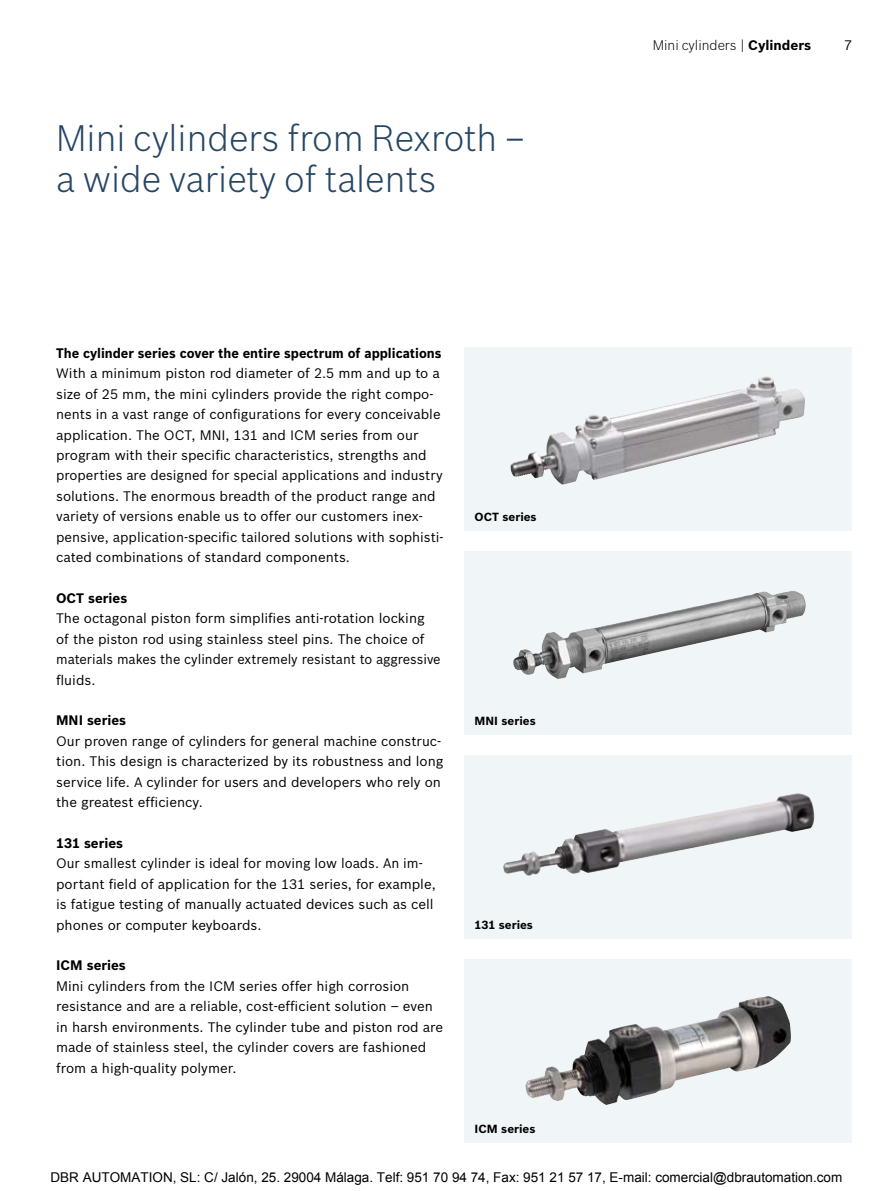
<style>
.page{position:relative;width:893px;height:1191px;background:#fff}
.page>*{position:absolute;margin:0;border:0;box-sizing:border-box;transform-origin:0 0}
.t1{font:300 36px/40.8px "Bosch Sans";color:#264664}
.t2{font:13.5px/20.4px "Bosch Sans";color:#000}
.t3{font:13.5px "Arial";color:#000}
.t4{font:700 13.5px "Bosch Sans";color:#000;scale:.95 1}
.t5{font:700 13.5px "Bosch Sans";color:#000}
.t6{font:300 13.5px "Bosch Sans";color:#000}
.t7{font:700 11.55px "Bosch Sans";color:#000}
.s1{font-weight:700}
</style>
<div class="page">
<div style="left:464px;top:551px;width:388px;height:184px;background:#f0f5f7"></div>
<div style="left:464px;top:755px;width:388px;height:184px;background:#f0f5f7"></div>
<div style="left:464px;top:959px;width:388px;height:184px;background:#f0f5f7"></div>
<div style="left:464px;top:347px;width:388px;height:184px;background:#f0f5f7"></div>
<img style="left:503px;top:793px;width:295px;height:83px">
<img style="left:510px;top:376px;width:295px;height:109px">
<img style="left:525px;top:996px;width:242px;height:105px">
<img style="left:513px;top:590px;width:293px;height:89px">
<h1 class="t1" style="left:56px;top:117px;width:471px">Mini cylinders from Rexroth – a wide variety of talents</h1>
<p class="t4" style="left:56px;top:345px;width:407px">The cylinder series cover the entire spectrum of applications</p>
<p class="t2" style="left:56px;top:363px;width:389px">With a minimum piston rod diameter of 2.5 mm and up to a size of 25 mm, the mini cylinders provide the right compo&shy;nents in a vast range of configurations for every conceivable application. The OCT, MNI, 131 and ICM series from our program with their specific characteristics, strengths and properties are designed for special applications and industry solutions. The enormous breadth of the product range and variety of versions enable us to offer our customers inex&shy;pensive, application-specific tailored solutions with sophisti&shy;cated combinations of standard components.</p>
<p class="t5" style="left:56px;top:589px;width:73px">OCT series</p>
<p class="t2" style="left:56px;top:608px;width:386px">The octagonal piston form simplifies anti-rotation locking of the piston rod using stainless steel pins. The choice of materials makes the cylinder extremely resistant to aggressive fluids.</p>
<p class="t5" style="left:56px;top:712px;width:72px">MNI series</p>
<p class="t2" style="left:56px;top:730px;width:389px">Our proven range of cylinders for general machine construc&shy;tion. This design is characterized by its robustness and long service life. A cylinder for users and developers who rely on the greatest efficiency.</p>
<p class="t5" style="left:56px;top:834px;width:68px">131 series</p>
<p class="t2" style="left:56px;top:853px;width:381px">Our smallest cylinder is ideal for moving low loads. An im-- portant field of application for the 131 series, for example, is fatigue testing of manually actuated devices such as cell phones or computer keyboards.</p>
<p class="t5" style="left:56px;top:957px;width:71px">ICM series</p>
<p class="t2" style="left:56px;top:975px;width:389px">Mini cylinders from the ICM series offer high corrosion resistance and are a reliable, cost-efficient solution – even in harsh environments. The cylinder tube and piston rod are made of stainless steel, the cylinder covers are fashioned from a high-quality polymer.</p>
<p class="t7" style="left:475px;top:509px;width:64px">OCT series</p>
<p class="t7" style="left:475px;top:713px;width:63px">MNI series</p>
<p class="t7" style="left:475px;top:917px;width:60px">131 series</p>
<p class="t6" style="left:653px;top:37px;width:160px">Mini cylinders | <span class="s1">Cylinders</span></p>
<p class="t2" style="left:844px;top:35px;width:10px">7</p>
<p class="t7" style="left:475px;top:1121px;width:62px">ICM series</p>
<p class="t3" style="left:51px;top:1168px;width:793px">DBR AUTOMATION, SL: C/ Jalón, 25. 29004 Málaga. Telf: 951 70 94 74, Fax: 951 21 57 17, E-mail: comercial@dbrautomation.com</p>
</div>
